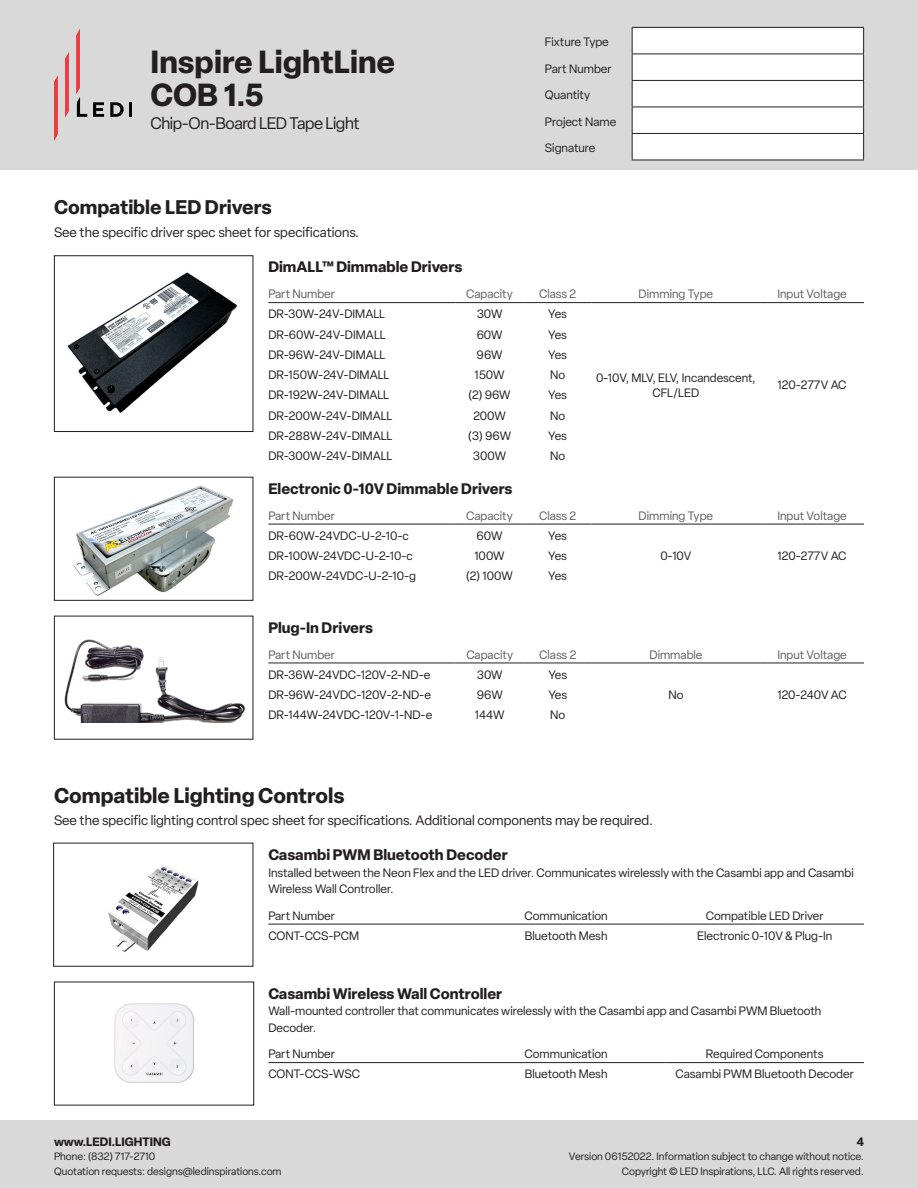
<style>
.page{position:relative;width:918px;height:1188px;background:#fff}
.page>*{position:absolute;margin:0;border:0;box-sizing:border-box;transform-origin:0 0}
.t1{font:700 31.5px/33px "Elza";color:#231f20}
.t2{font:700 21px "Elza";color:#231f20}
.t3{font:700 19.5px "Elza";color:#231f20}
.t4{font:16.5px "Elza";letter-spacing:-.025em;color:#231f20}
.t5{font:700 15px "Elza";color:#231f20}
.t6{font:13.5px "Elza";color:#231f20}
.t7{font:12px/16.5px "Elza";color:#231f20}
.t8{font:12px "Elza";color:#5e5e5e}
.t9{font:12px "Elza";color:#212321}
.t10{font:700 12px "Elza";color:#231f20}
.t11{font:10.5px/15px "Elza";color:#231f20}
</style>
<div class="page">
<div style="left:0;top:0;width:918px;height:170px;background:#d9d9d9"></div>
<div style="left:0;top:1120px;width:918px;height:68px;background:#d9d9d9"></div>
<svg style="left:632px;top:27px;width:232px;height:133px;background:#f4f4f4"></svg>
<hr style="left:632px;top:160px;width:232px;height:1px;background:#231f20">
<svg style="left:93px;top:102px;width:11px;height:15px"></svg>
<svg style="left:110px;top:102px;width:14px;height:15px"></svg>
<hr style="left:129px;top:102px;width:3px;height:15px;background:#050504">
<svg style="left:54px;top:75px;width:4px;height:66px"></svg>
<svg style="left:65px;top:52px;width:4px;height:66px"></svg>
<svg style="left:76px;top:29px;width:11px;height:88px"></svg>
<img style="left:67px;top:272px;width:170px;height:141px">
<div style="left:54px;top:255px;width:199px;height:177px;border:1px solid #231f20"></div>
<img style="left:73px;top:485px;width:161px;height:111px">
<div style="left:54px;top:477px;width:199px;height:124px;border:1px solid #231f20"></div>
<hr style="left:268px;top:524px;width:187px;height:1px;background:#231f20">
<hr style="left:455px;top:524px;width:69px;height:1px;background:#231f20">
<hr style="left:524px;top:524px;width:68px;height:1px;background:#231f20">
<hr style="left:592px;top:524px;width:168px;height:1px;background:#231f20">
<hr style="left:760px;top:524px;width:104px;height:1px;background:#231f20">
<img style="left:64px;top:639px;width:181px;height:84px">
<hr style="left:268px;top:663px;width:188px;height:1px;background:#231f20">
<hr style="left:456px;top:663px;width:68px;height:1px;background:#231f20">
<hr style="left:524px;top:663px;width:68px;height:1px;background:#231f20">
<hr style="left:592px;top:663px;width:168px;height:1px;background:#231f20">
<hr style="left:760px;top:663px;width:104px;height:1px;background:#231f20">
<hr style="left:268px;top:302px;width:188px;height:1px;background:#231f20">
<hr style="left:456px;top:302px;width:68px;height:1px;background:#231f20">
<hr style="left:524px;top:302px;width:68px;height:1px;background:#231f20">
<hr style="left:592px;top:302px;width:168px;height:1px;background:#231f20">
<hr style="left:760px;top:302px;width:104px;height:1px;background:#231f20">
<hr style="left:268px;top:924px;width:199px;height:1px;background:#231f20">
<hr style="left:467px;top:924px;width:198px;height:1px;background:#231f20">
<hr style="left:665px;top:924px;width:199px;height:1px;background:#231f20">
<img style="left:108px;top:865px;width:91px;height:87px">
<div style="left:53px;top:843px;width:200px;height:124px;border:1px solid #231f20"></div>
<hr style="left:268px;top:1062px;width:199px;height:1px;background:#231f20">
<hr style="left:467px;top:1062px;width:198px;height:1px;background:#231f20">
<hr style="left:665px;top:1062px;width:199px;height:1px;background:#231f20">
<img style="left:114px;top:1003px;width:80px;height:80px">
<div style="left:54px;top:982px;width:200px;height:124px;border:1px solid #231f20"></div>
<h1 class="t1" style="left:151px;top:44px;width:246px">Inspire LightLine<br>COB 1.5</h1>
<h3 class="t4" style="left:151px;top:112px;width:211px">Chip-On-Board LED Tape Light</h3>
<p class="t3" style="left:54px;top:193px;width:219px">Compatible LED Drivers</p>
<p class="t6" style="left:54px;top:223px;width:307px">See the specific driver spec sheet for specifications.</p>
<p class="t7" style="left:545px;top:34px;width:65px">Fixture Type</p>
<p class="t7" style="left:545px;top:60px;width:68px">Part Number</p>
<p class="t7" style="left:545px;top:87px;width:47px">Quantity</p>
<p class="t7" style="left:545px;top:113px;width:73px">Project Name</p>
<p class="t7" style="left:545px;top:140px;width:52px">Signature</p>
<p class="t5" style="left:268px;top:256px;width:195px">DimALL™ Dimmable Drivers</p>
<p class="t8" style="left:268px;top:286px;width:68px">Part Number</p>
<p class="t8" style="left:466px;top:286px;width:48px">Capacity</p>
<p class="t8" style="left:539px;top:286px;width:39px">Class 2</p>
<p class="t8" style="left:639px;top:286px;width:76px">Dimming Type</p>
<p class="t8" style="left:777px;top:286px;width:71px">Input Voltage</p>
<p class="t7" style="left:268px;top:306px;width:118px">DR-30W-24V-DIMALL</p>
<p class="t7" style="left:477px;top:306px;width:27px">30W</p>
<p class="t7" style="left:548px;top:306px;width:20px">Yes</p>
<p class="t7" style="left:268px;top:326px;width:119px">DR-60W-24V-DIMALL</p>
<p class="t7" style="left:477px;top:326px;width:27px">60W</p>
<p class="t7" style="left:548px;top:326px;width:20px">Yes</p>
<p class="t7" style="left:268px;top:346px;width:119px">DR-96W-24V-DIMALL</p>
<p class="t7" style="left:477px;top:346px;width:27px">96W</p>
<p class="t7" style="left:548px;top:346px;width:20px">Yes</p>
<p class="t7" style="left:268px;top:367px;width:123px">DR-150W-24V-DIMALL</p>
<p class="t7" style="left:475px;top:367px;width:31px">150W</p>
<p class="t7" style="left:550px;top:367px;width:17px">No</p>
<p class="t7" style="left:268px;top:387px;width:122px">DR-192W-24V-DIMALL</p>
<p class="t7" style="left:469px;top:387px;width:44px">(2) 96W</p>
<p class="t7" style="left:548px;top:387px;width:20px">Yes</p>
<p class="t7" style="left:268px;top:407px;width:126px">DR-200W-24V-DIMALL</p>
<p class="t7" style="left:473px;top:407px;width:34px">200W</p>
<p class="t7" style="left:550px;top:407px;width:17px">No</p>
<p class="t7" style="left:268px;top:427px;width:126px">DR-288W-24V-DIMALL</p>
<p class="t7" style="left:468px;top:427px;width:44px">(3) 96W</p>
<p class="t7" style="left:548px;top:427px;width:20px">Yes</p>
<p class="t7" style="left:268px;top:448px;width:126px">DR-300W-24V-DIMALL</p>
<p class="t7" style="left:473px;top:448px;width:35px">300W</p>
<p class="t7" style="left:550px;top:448px;width:17px">No</p>
<p class="t7" style="left:596px;top:371px;width:161px;line-height:14.4px;text-align:center">0-10V, MLV, ELV, Incandescent,<br>CFL/LED</p>
<p class="t7" style="left:778px;top:377px;width:70px">120-277V AC</p>
<p class="t5" style="left:268px;top:478px;width:246px">Electronic 0-10V Dimmable Drivers</p>
<p class="t8" style="left:268px;top:508px;width:68px">Part Number</p>
<p class="t8" style="left:466px;top:508px;width:48px">Capacity</p>
<p class="t8" style="left:539px;top:508px;width:39px">Class 2</p>
<p class="t8" style="left:639px;top:508px;width:76px">Dimming Type</p>
<p class="t8" style="left:777px;top:508px;width:71px">Input Voltage</p>
<p class="t7" style="left:268px;top:527px;width:142px">DR-60W-24VDC-U-2-10-c</p>
<p class="t7" style="left:477px;top:527px;width:27px">60W</p>
<p class="t7" style="left:548px;top:527px;width:20px">Yes</p>
<p class="t7" style="left:268px;top:548px;width:146px">DR-100W-24VDC-U-2-10-c</p>
<p class="t7" style="left:474px;top:548px;width:32px">100W</p>
<p class="t7" style="left:548px;top:548px;width:20px">Yes</p>
<p class="t7" style="left:660px;top:548px;width:32px">0-10V</p>
<p class="t7" style="left:778px;top:548px;width:70px">120-277V AC</p>
<p class="t7" style="left:268px;top:568px;width:149px">DR-200W-24VDC-U-2-10-g</p>
<p class="t7" style="left:466px;top:568px;width:48px">(2) 100W</p>
<p class="t7" style="left:548px;top:568px;width:20px">Yes</p>
<p class="t5" style="left:268px;top:617px;width:106px">Plug-In Drivers</p>
<p class="t8" style="left:268px;top:646px;width:68px">Part Number</p>
<p class="t8" style="left:466px;top:646px;width:48px">Capacity</p>
<p class="t8" style="left:539px;top:646px;width:39px">Class 2</p>
<p class="t8" style="left:650px;top:646px;width:55px">Dimmable</p>
<p class="t8" style="left:777px;top:646px;width:71px">Input Voltage</p>
<p class="t7" style="left:268px;top:666px;width:164px">DR-36W-24VDC-120V-2-ND-e</p>
<p class="t7" style="left:477px;top:666px;width:27px">30W</p>
<p class="t7" style="left:548px;top:666px;width:20px">Yes</p>
<p class="t7" style="left:268px;top:687px;width:164px">DR-96W-24VDC-120V-2-ND-e</p>
<p class="t7" style="left:477px;top:687px;width:27px">96W</p>
<p class="t7" style="left:548px;top:687px;width:20px">Yes</p>
<p class="t7" style="left:668px;top:687px;width:17px">No</p>
<p class="t7" style="left:777px;top:687px;width:71px">120-240V AC</p>
<p class="t7" style="left:268px;top:707px;width:166px">DR-144W-24VDC-120V-1-ND-e</p>
<p class="t7" style="left:475px;top:707px;width:31px">144W</p>
<p class="t7" style="left:550px;top:707px;width:17px">No</p>
<p class="t2" style="left:54px;top:780px;width:292px">Compatible Lighting Controls</p>
<p class="t6" style="left:54px;top:812px;width:601px">See the specific lighting control spec sheet for specifications. Additional components may be required.</p>
<p class="t5" style="left:268px;top:844px;width:241px">Casambi PWM Bluetooth Decoder</p>
<p class="t7" style="left:268px;top:864px;width:587px">Installed between the Neon Flex and the LED driver. Communicates wirelessly with the Casambi app and Casambi<br>Wireless Wall Controller.</p>
<p class="t9" style="left:268px;top:908px;width:68px">Part Number</p>
<p class="t9" style="left:525px;top:908px;width:85px">Communication</p>
<p class="t9" style="left:706px;top:908px;width:119px">Compatible LED Driver</p>
<p class="t7" style="left:268px;top:927px;width:92px">CONT-CCS-PCM</p>
<p class="t7" style="left:525px;top:927px;width:84px">Bluetooth Mesh</p>
<p class="t7" style="left:697px;top:927px;width:137px">Electronic 0-10V &amp; Plug-In</p>
<p class="t10" style="left:54px;top:1133px;width:118px">www.LEDI.LIGHTING</p>
<p class="t5" style="left:268px;top:982px;width:236px">Casambi Wireless Wall Controller</p>
<p class="t7" style="left:268px;top:1003px;width:555px">Wall-mounted controller that communicates wirelessly with the Casambi app and Casambi PWM Bluetooth<br>Decoder.</p>
<p class="t9" style="left:268px;top:1046px;width:68px">Part Number</p>
<p class="t9" style="left:525px;top:1046px;width:85px">Communication</p>
<p class="t9" style="left:706px;top:1046px;width:119px">Required Components</p>
<p class="t7" style="left:268px;top:1066px;width:93px">CONT-CCS-WSC</p>
<p class="t7" style="left:525px;top:1066px;width:84px">Bluetooth Mesh</p>
<p class="t7" style="left:676px;top:1066px;width:180px">Casambi PWM Bluetooth Decoder</p>
<p class="t10" style="left:857px;top:1133px;width:9px">4</p>
<p class="t11" style="left:54px;top:1149px;width:229px">Phone: (832) 717-2710<br>Quotation requests: designs@ledinspirations.com</p>
<p class="t11" style="left:569px;top:1149px;width:297px;text-align:right">Version 06152022. Information subject to change without notice.<br>Copyright © LED Inspirations, LLC. All rights reserved.</p>
</div>
